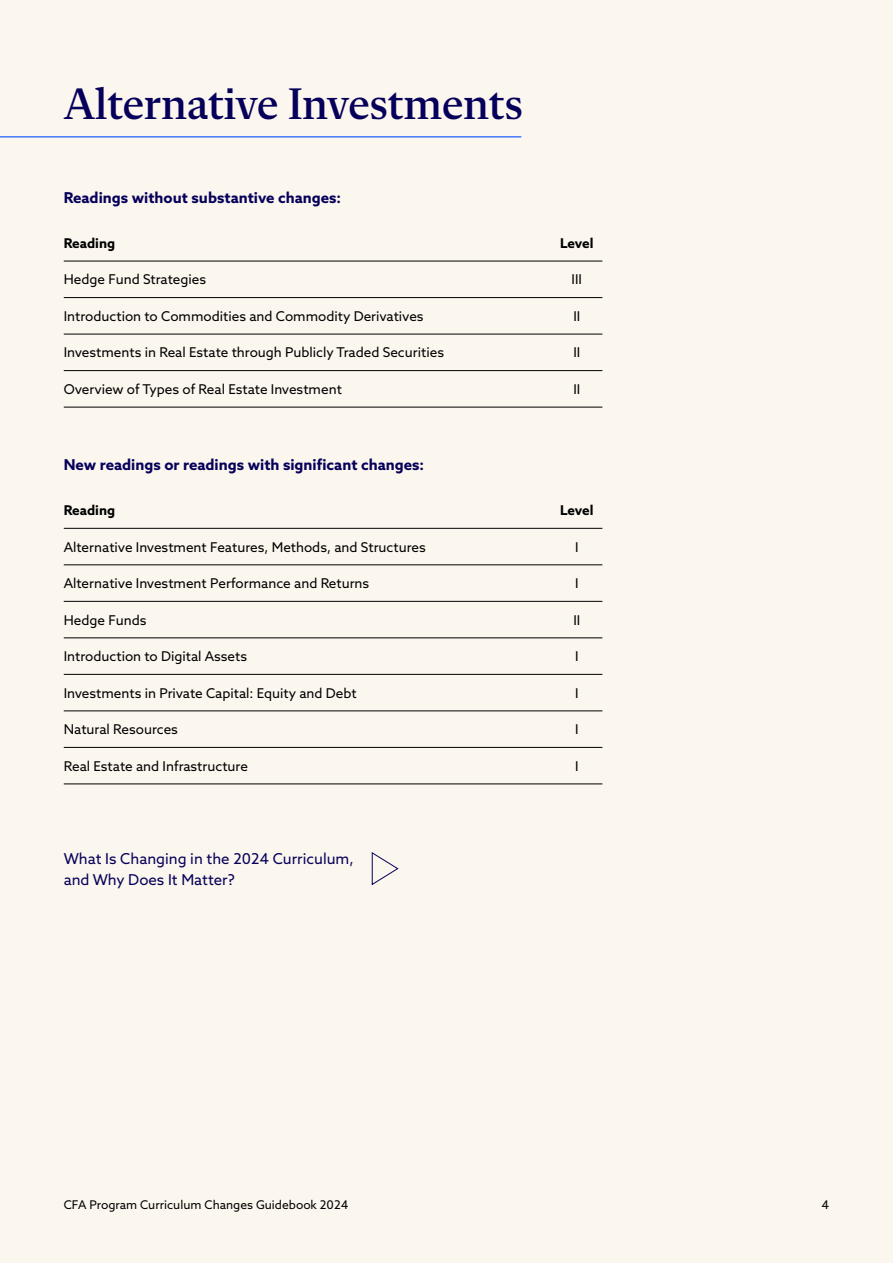
<style>
.page{position:relative;width:893px;height:1263px;background:#fbf6ee}
.page>*{position:absolute;margin:0;border:0;box-sizing:border-box;transform-origin:0 0}
.t1{font:500 45px "Flecha S";color:#06005a}
.t2{font:700 15px "Azo Sans";color:#06005a}
.t3{font:15px/21px "Azo Sans";color:#06005a}
.t4{font:13.5px "Azo Sans";color:#000}
.t5{font:700 13.5px "Azo Sans";color:#000}
.t6{font:12px "Azo Sans";color:#000}
</style>
<div class="page">
<hr style="left:64px;top:261px;width:538px;height:1px;background:#000">
<hr style="left:64px;top:297px;width:538px;height:1px;background:#000">
<hr style="left:64px;top:334px;width:538px;height:1px;background:#000">
<hr style="left:64px;top:370px;width:538px;height:1px;background:#000">
<hr style="left:64px;top:407px;width:538px;height:1px;background:#000">
<hr style="left:64px;top:528px;width:538px;height:1px;background:#000">
<hr style="left:64px;top:564px;width:538px;height:1px;background:#000">
<hr style="left:64px;top:601px;width:538px;height:1px;background:#000">
<hr style="left:64px;top:637px;width:538px;height:1px;background:#000">
<hr style="left:64px;top:674px;width:538px;height:1px;background:#000">
<hr style="left:64px;top:710px;width:538px;height:1px;background:#000">
<hr style="left:64px;top:747px;width:538px;height:1px;background:#000">
<hr style="left:64px;top:783px;width:538px;height:1px;background:#000">
<hr style="left:0;top:136px;width:521px;height:2px;background:#4476ff">
<svg style="left:371px;top:852px;width:28px;height:34px"></svg>
<h1 class="t1" style="left:64px;top:78px;width:461px">Alternative Investments</h1>
<p class="t2" style="left:64px;top:188px;width:279px">Readings without substantive changes:</p>
<p class="t5" style="left:64px;top:234px;width:53px">Reading</p>
<p class="t5" style="left:560px;top:234px;width:35px">Level</p>
<p class="t4" style="left:64px;top:271px;width:144px">Hedge Fund Strategies</p>
<p class="t4" style="left:572px;top:271px;width:12px">III</p>
<p class="t4" style="left:64px;top:307px;width:361px">Introduction to Commodities and Commodity Derivatives</p>
<p class="t4" style="left:573px;top:307px;width:8px">II</p>
<p class="t4" style="left:64px;top:344px;width:382px">Investments in Real Estate through Publicly Traded Securities</p>
<p class="t4" style="left:573px;top:344px;width:8px">II</p>
<p class="t4" style="left:64px;top:380px;width:280px">Overview of Types of Real Estate Investment</p>
<p class="t4" style="left:573px;top:380px;width:8px">II</p>
<p class="t2" style="left:64px;top:455px;width:362px">New readings or readings with significant changes:</p>
<p class="t5" style="left:64px;top:501px;width:53px">Reading</p>
<p class="t5" style="left:560px;top:501px;width:35px">Level</p>
<p class="t4" style="left:64px;top:538px;width:364px">Alternative Investment Features, Methods, and Structures</p>
<p class="t4" style="left:575px;top:538px;width:5px">I</p>
<p class="t4" style="left:64px;top:574px;width:307px">Alternative Investment Performance and Returns</p>
<p class="t4" style="left:575px;top:574px;width:5px">I</p>
<p class="t4" style="left:64px;top:611px;width:84px">Hedge Funds</p>
<p class="t4" style="left:573px;top:611px;width:8px">II</p>
<p class="t4" style="left:64px;top:647px;width:185px">Introduction to Digital Assets</p>
<p class="t4" style="left:575px;top:647px;width:5px">I</p>
<p class="t4" style="left:64px;top:684px;width:294px">Investments in Private Capital: Equity and Debt</p>
<p class="t4" style="left:575px;top:684px;width:5px">I</p>
<p class="t4" style="left:64px;top:721px;width:116px">Natural Resources</p>
<p class="t4" style="left:575px;top:721px;width:5px">I</p>
<p class="t4" style="left:64px;top:757px;width:186px">Real Estate and Infrastructure</p>
<p class="t4" style="left:575px;top:757px;width:5px">I</p>
<p class="t3" style="left:64px;top:848px;width:292px">What Is Changing in the 2024 Curriculum, and Why Does It Matter?</p>
<p class="t6" style="left:64px;top:1196px;width:286px">CFA Program Curriculum Changes Guidebook 2024</p>
<p class="t6" style="left:821px;top:1196px;width:9px">4</p>
</div>
